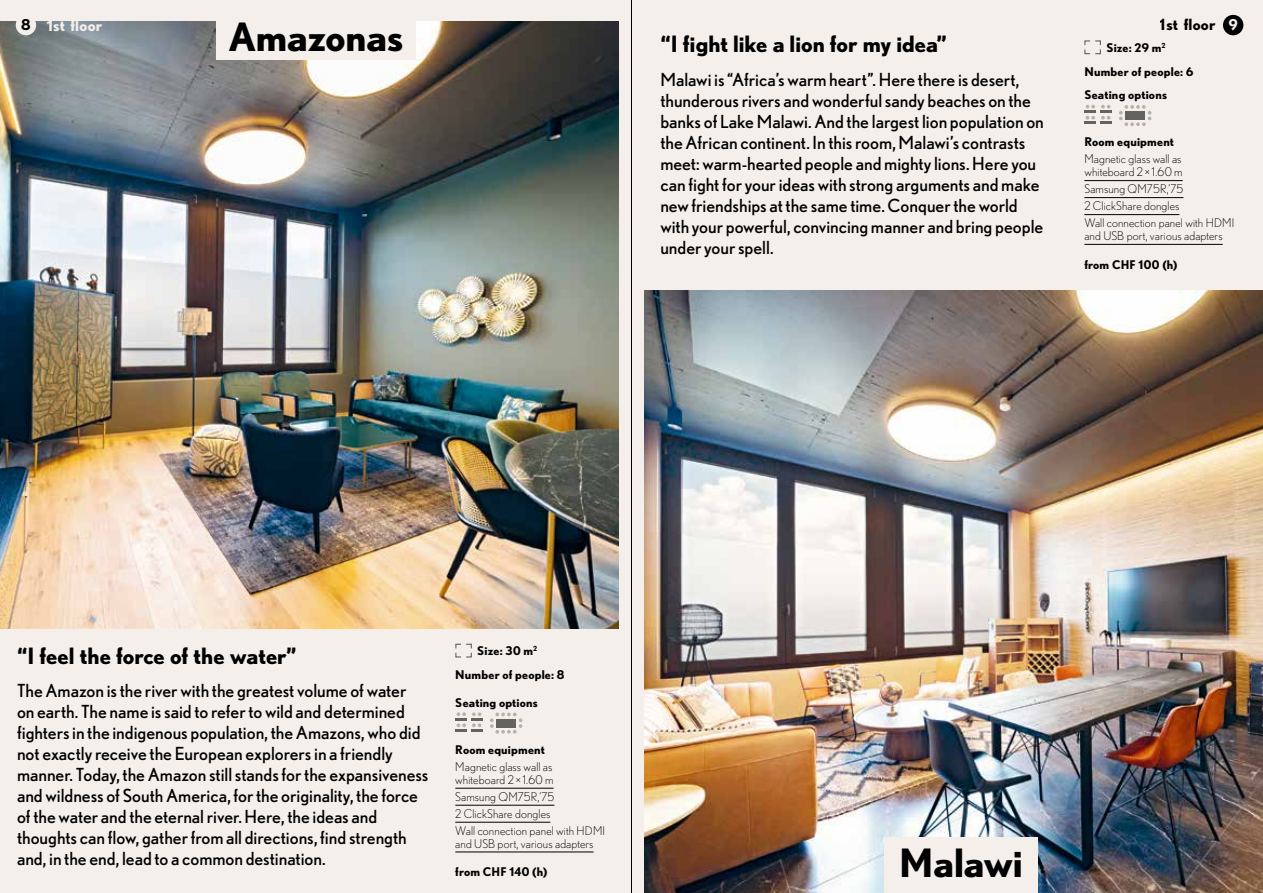
<style>
.page{position:relative;width:1263px;height:893px;background:#f5efeb}
.page>*{position:absolute;margin:0;border:0;box-sizing:border-box;transform-origin:0 0}
.t1{font:700 39px "Nobel";color:#000}
.t2{font:700 22.5px "Nobel";color:#000}
.t3{font:18px/21px "Nobel";color:#000}
.t4{font:700 15.45px "Nobel";letter-spacing:.015em;color:#f5efeb}
.t5{font:700 15.45px "Nobel";letter-spacing:.015em;color:#000}
.t6{font:300 12px/17px "Nobel";letter-spacing:.01em;color:#000}
.t7{font:700 12px/23.7px "Nobel";letter-spacing:.015em;color:#000;text-align:center}
.s1{font-size:14.85px;color:#000}
.s2{font-size:14.85px;color:#fff}
</style>
<div class="page">
<img style="left:0;top:21px;width:619px;height:607px">
<div style="left:216px;top:0;width:200px;height:60px;background:#f5efeb"></div>
<hr style="left:631px;top:0;width:1px;height:893px;background:#000">
<img style="left:644px;top:290px;width:619px;height:603px">
<div style="left:884px;top:838px;width:153px;height:55px;background:#f5efeb"></div>
<hr style="left:455px;top:788px;width:99px;height:1px;background:#000">
<hr style="left:455px;top:805px;width:99px;height:1px;background:#000">
<hr style="left:455px;top:822px;width:95px;height:1px;background:#000">
<hr style="left:455px;top:852px;width:139px;height:1px;background:#000">
<svg style="left:455px;top:643px;width:17px;height:15px"></svg>
<svg style="left:455px;top:712px;width:28px;height:19px"></svg>
<svg style="left:490px;top:713px;width:32px;height:21px"></svg>
<hr style="left:1084px;top:180px;width:99px;height:1px;background:#000">
<hr style="left:1084px;top:197px;width:99px;height:1px;background:#000">
<hr style="left:1084px;top:214px;width:95px;height:1px;background:#000">
<hr style="left:1084px;top:244px;width:139px;height:1px;background:#000">
<svg style="left:1084px;top:40px;width:17px;height:15px"></svg>
<svg style="left:1084px;top:105px;width:28px;height:19px"></svg>
<svg style="left:1119px;top:105px;width:32px;height:21px"></svg>
<div style="left:1223px;top:15px;width:20px;height:20px;background:#000;border-radius:50%"></div>
<div style="left:16px;top:15px;width:20px;height:20px;background:#f5efeb;border-radius:50%"></div>
<p class="t4" style="left:21px;top:16px;width:83px"><span class="s1">8</span> 1st floor</p>
<p class="t5" style="left:1160px;top:15px;width:79px">1st floor <span class="s2">9</span></p>
<h1 class="t1" style="left:228px;top:14px;width:176px">Amazonas</h1>
<p class="t2" style="left:660px;top:30px;width:288px">“I fight like a lion for my idea”</p>
<p class="t3" style="left:660px;top:69px;width:385px">Malawi is “Africa’s warm heart”. Here there is desert, thunderous rivers and wonderful sandy beaches on the banks of Lake Malawi. And the largest lion population on the African continent. In this room, Malawi’s contrasts meet: warm-hearted people and mighty lions. Here you can fight for your ideas with strong arguments and make new friendships at the same time. Conquer the world with your powerful, convincing manner and bring people under your spell.</p>
<p class="t7" style="left:1084px;top:36px;width:110px;text-align:left;text-indent:22px">Size: 29 m<sup>2<br></sup>Number of people: 6<br>Seating options</p>
<p class="t7" style="left:1084px;top:130px;width:91px">Room equipment</p>
<p class="t6" style="left:1084px;top:153px;width:100px;line-height:12.8px">Magnetic glass wall as whiteboard 2× 1.60 m</p>
<p class="t6" style="left:1084px;top:180px;width:151px">Samsung QM75R,’75<br>2 ClickShare dongles<br>Wall connection panel with HDMI</p>
<p class="t6" style="left:1084px;top:227px;width:140px">and USB port, various adapters</p>
<p class="t7" style="left:1084px;top:253px;width:95px">from CHF 100 (h)</p>
<p class="t2" style="left:17px;top:642px;width:281px">“I feel the force of the water”</p>
<p class="t3" style="left:17px;top:680px;width:413px">The Amazon is the river with the greatest volume of water<br>on earth. The name is said to refer to wild and determined fighters in the indigenous population, the Amazons, who did not exactly receive the European explorers in a friendly manner. Today, the Amazon still stands for the expansiveness and wildness of South America, for the originality, the force of the water and the eternal river. Here, the ideas and thoughts can flow, gather from all directions, find strength and, in the end, lead to a common destination.</p>
<p class="t7" style="left:455px;top:639px;width:111px">Size: 30 m<sup>2<br></sup>Number of people: 8</p>
<p class="t7" style="left:455px;top:690px;width:84px">Seating options</p>
<p class="t7" style="left:455px;top:737px;width:91px">Room equipment</p>
<p class="t6" style="left:455px;top:760px;width:100px;line-height:12.8px">Magnetic glass wall as whiteboard 2× 1.60 m</p>
<p class="t6" style="left:455px;top:788px;width:151px">Samsung QM75R,’75<br>2 ClickShare dongles<br>Wall connection panel with HDMI</p>
<p class="t6" style="left:455px;top:835px;width:140px">and USB port, various adapters</p>
<p class="t7" style="left:455px;top:859px;width:94px">from CHF 140 (h)</p>
<h1 class="t1" style="left:899px;top:840px;width:125px">Malawi</h1>
</div>
